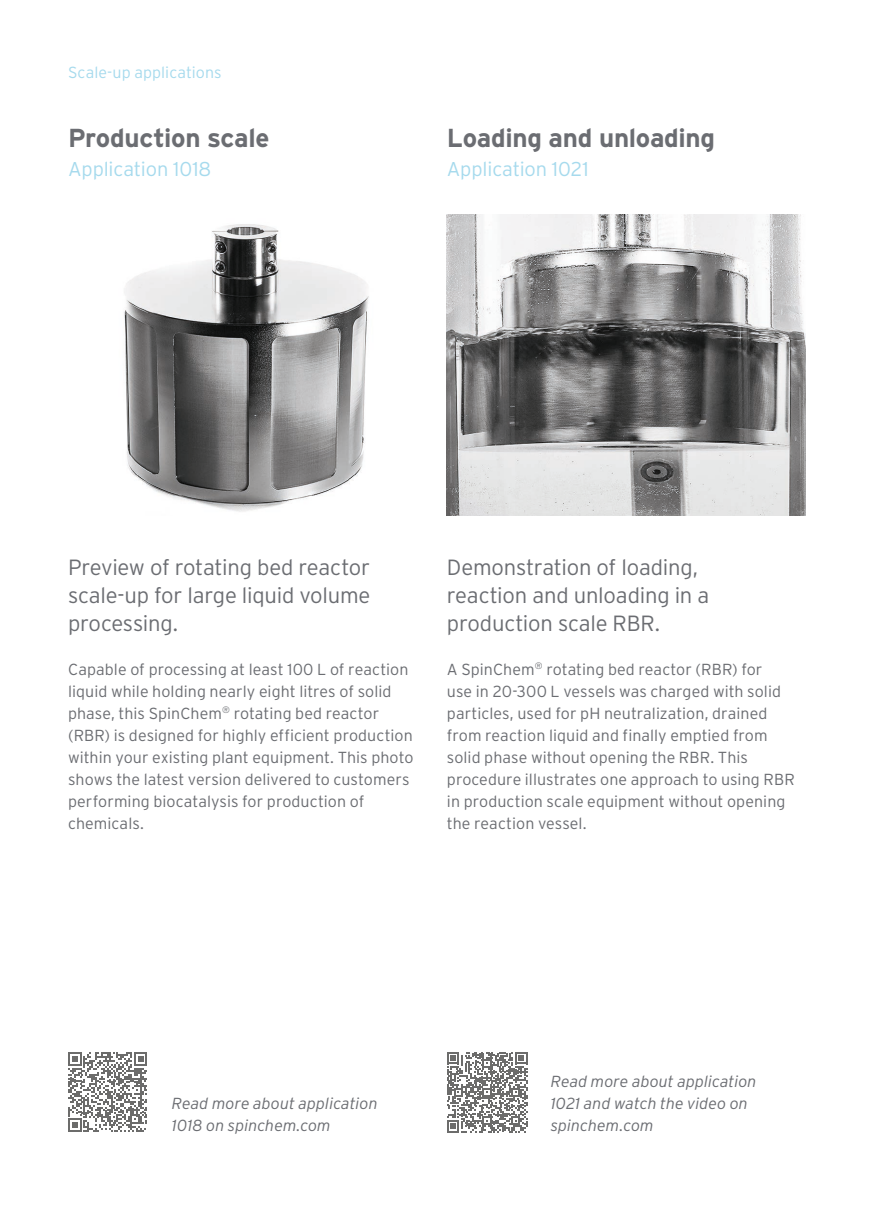
<style>
.page{position:relative;width:874px;height:1219px;background:#fff}
.page>*{position:absolute;margin:0;border:0;box-sizing:border-box;transform-origin:0 0}
.Mellanrubrik{font:700 26px "Interstate";letter-spacing:-.015em;color:#6b6d72}
.Ingress{font:300 22px/28px "Interstate";letter-spacing:-.01em;color:#6b6d72}
.Mellanrubrik-2{font:300 20px "Interstate";letter-spacing:-.005em;color:#a6daed}
.t1{font:300 16px/22px "Interstate";letter-spacing:.005em;color:#6b6d72}
.t2{font:italic 300 16px/22px "Interstate";letter-spacing:.005em;color:#6b6d72}
.Kapitelrad{font:300 16px "Interstate";letter-spacing:.005em;color:#a6daed}
</style>
<div class="page">
<img style="left:446px;top:214px;width:359px;height:301px">
<img style="left:124px;top:224px;width:245px;height:288px">
<svg style="left:68px;top:1052px;width:79px;height:80px"></svg>
<svg style="left:447px;top:1052px;width:80px;height:80px"></svg>
<p class="Kapitelrad" style="left:68px;top:63px;width:155px">Scale-up applications</p>
<p class="Mellanrubrik" style="left:68px;top:124px;width:203px">Production scale</p>
<p class="Mellanrubrik" style="left:446px;top:124px;width:269px">Loading and unloading</p>
<p class="Mellanrubrik-2" style="left:68px;top:158px;width:145px">Application 1018</p>
<p class="Mellanrubrik-2" style="left:446px;top:158px;width:143px">Application 1021</p>
<p class="Ingress" style="left:68px;top:553px;width:304px;text-align:justify">Preview of rotating bed reactor scale-up for large liquid volume processing.</p>
<p class="t1" style="left:68px;top:658px;width:346px">Capable of processing at least 100 L of reaction liquid while holding nearly eight litres of solid phase, this SpinChem<sup>®</sup> rotating bed reactor (RBR) is designed for highly efficient production within your existing plant equipment. This photo shows the latest version delivered to customers performing biocatalysis for production of chemicals.</p>
<p class="Ingress" style="left:446px;top:553px;width:264px">Demonstration of loading, reaction and unloading in a production scale RBR.</p>
<p class="t1" style="left:446px;top:658px;width:349px">A SpinChem<sup>®</sup> rotating bed reactor (RBR) for<br>use in 20-300 L vessels was charged with solid particles, used for pH neutralization, drained from reaction liquid and finally emptied from solid phase without opening the RBR. This procedure illustrates one approach to using RBR in production scale equipment without opening the reaction vessel.</p>
<p class="t2" style="left:172px;top:1092px;width:207px">Read more about application<br>1018 on spinchem.com</p>
<p class="t2" style="left:550px;top:1070px;width:207px">Read more about application<br>1021 and watch the video on spinchem.com</p>
</div>
